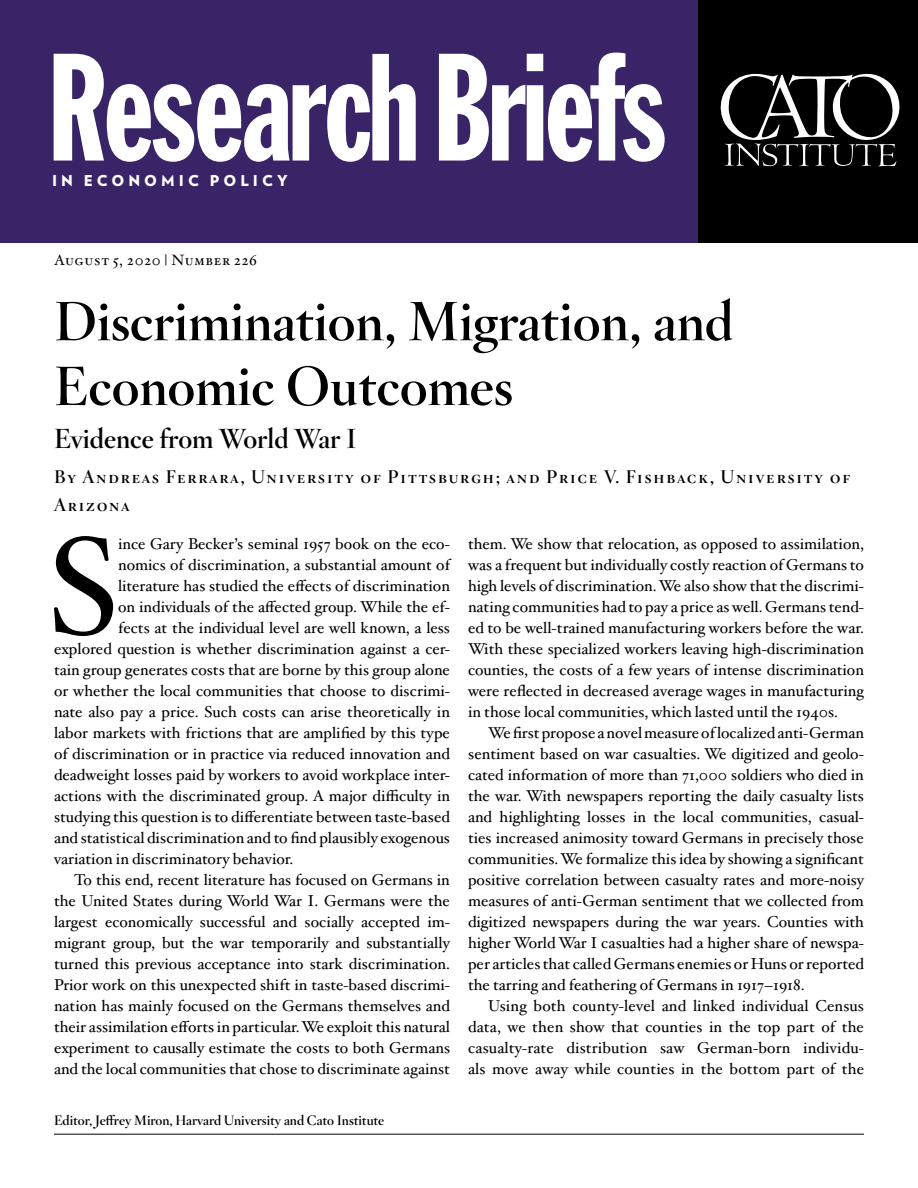
<style>
.page{position:relative;width:918px;height:1188px;background:#fff}
.page>*{position:absolute;margin:0;border:0;box-sizing:border-box;transform-origin:0 0}
.t1{font:150px "Franklin Gothic Std Extra Cond";letter-spacing:-.015em;color:#fff;scale:.95 1}
.t2{font:137.55px "Hoefler Txt";color:#000}
.t3{font:700 54px/64.8px "Hoefler Titling";color:#000}
.t4{font:700 27px "Hoefler Titling";letter-spacing:-.055em;color:#000}
.t5{font:700 18px/28.5px "Hoefler Titling";letter-spacing:.075em;color:#000}
.t6{font:15.75px/21px "Hoefler Txt";color:#000;text-align:justify}
.t7{font:15px "Hoefler Txt";letter-spacing:.05em;color:#000}
.t8{font:900 15px "Verlag";letter-spacing:.27em;color:#fff}
.t9{font:700 13.5px "Hoefler Titling";color:#000}
</style>
<div class="page">
<div style="left:0;top:0;width:698px;height:243px;background:#392468"></div>
<div style="left:698px;top:0;width:220px;height:243px;background:#000"></div>
<svg style="left:720px;top:73px;width:180px;height:94px"></svg>
<hr style="left:54px;top:1134px;width:810px;height:1px;background:#000">
<h1 class="t1" style="left:48px;top:28px;width:653px">Research Briefs</h1>
<p class="t8" style="left:52px;top:168px;width:237px">IN ECONOMIC POLICY</p>
<p class="t7" style="left:54px;top:249px;width:205px">August 5, 2020 | Number 226</p>
<h3 class="t3" style="left:54px;top:284px;width:681px">Discrimination, Migration, and<br>Economic Outcomes</h3>
<h3 class="t4" style="left:54px;top:417px;width:304px">Evidence from World War I</h3>
<p class="t5" style="left:54px;top:461px;width:798px">By Andreas Ferrara, University of Pittsburgh; and Price V. Fishback, University of<br>Arizona</p>
<h2 class="t2" style="left:48px;top:484px;width:71px">S</h2>
<p class="t6" style="left:118px;top:532px;width:333px">ince Gary Becker’s seminal 1957 book on the eco-</p>
<p class="t6" style="left:468px;top:532px;width:398px">them. We show that relocation, as opposed to assimilation, was a frequent but individually costly reaction of Germans to high levels of discrimination. We also show that the discrimi&shy;nating communities had to pay a price as well. Germans tend&shy;ed to be well-trained manufacturing workers before the war.<br>With these specialized workers leaving high-discrimination counties, the costs of a few years of intense discrimination were reflected in decreased average wages in manufacturing in those local communities, which lasted until the 1940s.</p>
<p class="t6" style="left:468px;top:721px;width:398px;text-align:left;text-indent:20px">We first propose a novel measure of localized anti-German sentiment based on war casualties. We digitized and geolo&shy;cated information of more than 71,000 soldiers who died in the war. With newspapers reporting the daily casualty lists and highlighting losses in the local communities, casual&shy;ties increased animosity toward Germans in precisely those communities. We formalize this idea by showing a significant positive correlation between casualty rates and more-noisy measures of anti-German sentiment that we collected from digitized newspapers during the war years. Counties with higher World War I casualties had a higher share of newspa&shy;per articles that called Germans enemies or Huns or reported the tarring and feathering of Germans in 1917–1918.</p>
<p class="t6" style="left:468px;top:994px;width:398px;text-indent:20px">Using both county-level and linked individual Census data, we then show that counties in the top part of the casualty-rate distribution saw German-born individu&shy;als move away while counties in the bottom part of the</p>
<p class="t6" style="left:118px;top:553px;width:333px">nomics of discrimination, a substantial amount of</p>
<p class="t6" style="left:118px;top:574px;width:333px">literature has studied the effects of discrimination</p>
<p class="t6" style="left:118px;top:595px;width:333px">on individuals of the affected group. While the ef-</p>
<p class="t6" style="left:118px;top:616px;width:333px">fects at the individual level are well known, a less</p>
<p class="t6" style="left:54px;top:637px;width:398px">explored question is whether discrimination against a cer-</p>
<p class="t6" style="left:54px;top:658px;width:398px">tain group generates costs that are borne by this group alone</p>
<p class="t6" style="left:54px;top:679px;width:398px">or whether the local communities that choose to discrimi-</p>
<p class="t6" style="left:54px;top:700px;width:398px">nate also pay a price. Such costs can arise theoretically in</p>
<p class="t6" style="left:54px;top:721px;width:398px">labor markets with frictions that are amplified by this type</p>
<p class="t6" style="left:54px;top:742px;width:398px">of discrimination or in practice via reduced innovation and</p>
<p class="t6" style="left:54px;top:763px;width:398px">deadweight losses paid by workers to avoid workplace inter-</p>
<p class="t6" style="left:54px;top:784px;width:398px">actions with the discriminated group. A major difficulty in</p>
<p class="t6" style="left:54px;top:805px;width:397px">studying this question is to differentiate between taste-based</p>
<p class="t6" style="left:54px;top:826px;width:397px">and statistical discrimination and to find plausibly exogenous</p>
<p class="t6" style="left:54px;top:847px;width:241px">variation in discriminatory behavior.</p>
<p class="t6" style="left:74px;top:868px;width:377px">To this end, recent literature has focused on Germans in</p>
<p class="t6" style="left:54px;top:889px;width:398px">the United States during World War I. Germans were the</p>
<p class="t6" style="left:54px;top:910px;width:398px">largest economically successful and socially accepted im-</p>
<p class="t6" style="left:54px;top:931px;width:397px">migrant group, but the war temporarily and substantially</p>
<p class="t6" style="left:54px;top:952px;width:397px">turned this previous acceptance into stark discrimination.</p>
<p class="t6" style="left:54px;top:973px;width:398px">Prior work on this unexpected shift in taste-based discrimi-</p>
<p class="t6" style="left:54px;top:994px;width:397px">nation has mainly focused on the Germans themselves and</p>
<p class="t6" style="left:54px;top:1015px;width:398px">their assimilation efforts in particular. We exploit this natural</p>
<p class="t6" style="left:54px;top:1036px;width:398px">experiment to causally estimate the costs to both Germans</p>
<p class="t6" style="left:54px;top:1057px;width:397px">and the local communities that chose to discriminate against</p>
<p class="t9" style="left:54px;top:1110px;width:332px">Editor, Jeffrey Miron, Harvard University and Cato Institute</p>
</div>
